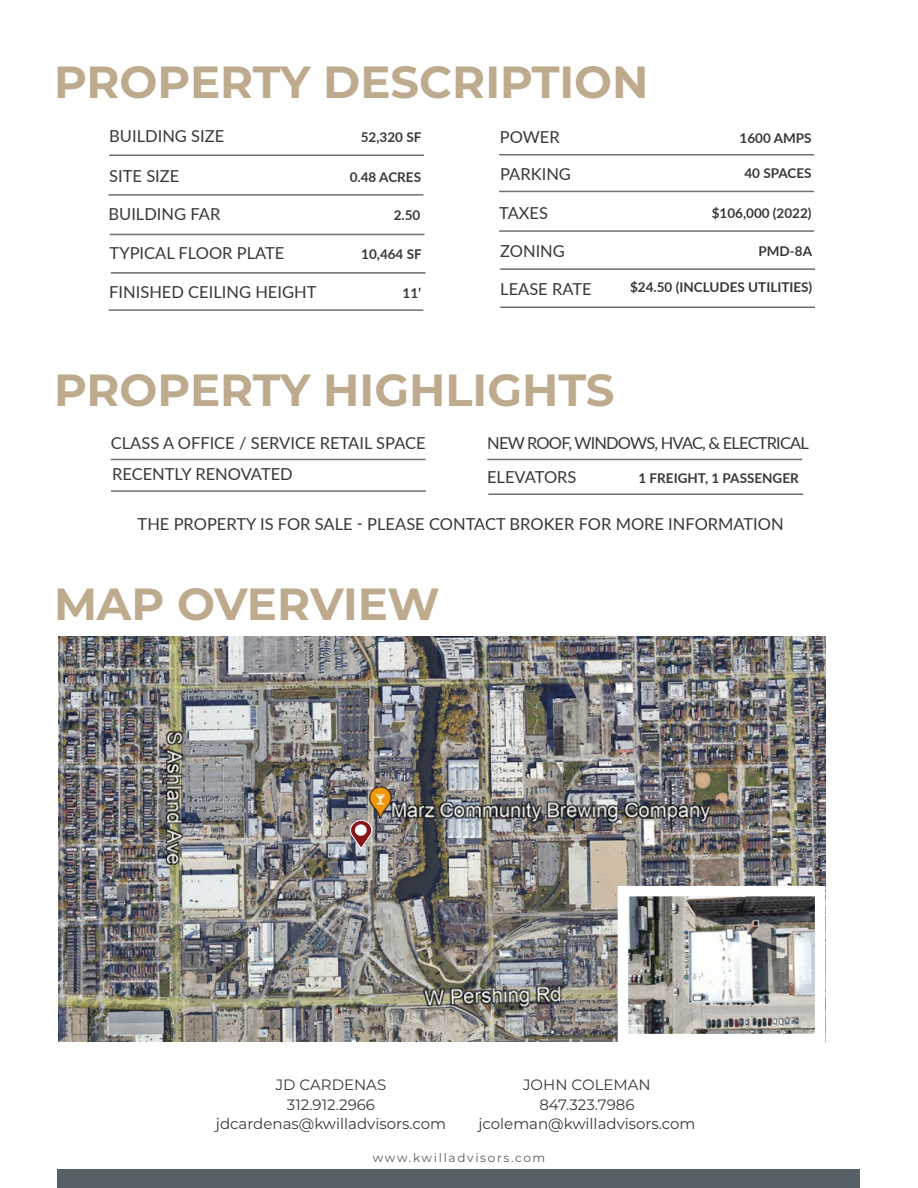
<style>
.page{position:relative;width:918px;height:1188px;background:#fff}
.page>*{position:absolute;margin:0;border:0;box-sizing:border-box;transform-origin:0 0}
.t1{font:700 45px "Montserrat";color:#beab8d}
.t2{font:16.5px "Lato";color:#36393b}
.t3{font:16.5px "Lato";letter-spacing:-.05em;color:#36393b}
.t4{font:15px/19.5px "Montserrat";color:#36393b;text-align:center}
.t5{font:700 13.5px "Lato";color:#36393b}
.t6{font:12px "Montserrat";letter-spacing:.14em;color:#58595b}
</style>
<div class="page">
<div style="left:58px;top:1170px;width:802px;height:18px;background:#556067"></div>
<hr style="left:111px;top:459px;width:315px;height:1px;background:#6d6e71">
<hr style="left:111px;top:490px;width:315px;height:2px;background:#6d6e71">
<hr style="left:487px;top:459px;width:315px;height:1px;background:#6d6e71">
<hr style="left:488px;top:493px;width:315px;height:2px;background:#6d6e71">
<img style="left:58px;top:637px;width:767px;height:404px">
<img style="left:629px;top:897px;width:185px;height:136px">
<svg style="left:350px;top:820px;width:23px;height:29px"></svg>
<div style="left:356px;top:825px;width:10px;height:10px;background:#fff;border-radius:50%"></div>
<div style="left:355px;top:824px;width:12px;height:12px;border:2px solid #fff;border-radius:50%"></div>
<hr style="left:109px;top:155px;width:315px;height:1px;background:#6d6e71">
<hr style="left:109px;top:309px;width:314px;height:2px;background:#6d6e71">
<hr style="left:499px;top:191px;width:315px;height:1px;background:#6d6e71">
<hr style="left:499px;top:230px;width:315px;height:2px;background:#6d6e71">
<hr style="left:109px;top:194px;width:314px;height:2px;background:#6d6e71">
<hr style="left:110px;top:234px;width:314px;height:1px;background:#6d6e71">
<hr style="left:111px;top:272px;width:315px;height:2px;background:#6d6e71">
<hr style="left:500px;top:268px;width:315px;height:2px;background:#6d6e71">
<hr style="left:499px;top:154px;width:315px;height:1px;background:#6d6e71">
<hr style="left:500px;top:307px;width:315px;height:1px;background:#6d6e71">
<h1 class="t1" style="left:54px;top:49px;width:596px">PROPERTY DESCRIPTION</h1>
<p class="t2" style="left:109px;top:124px;width:116px">BUILDING SIZE</p>
<p class="t5" style="left:361px;top:127px;width:62px">52,320 SF</p>
<p class="t2" style="left:109px;top:164px;width:72px">SITE SIZE</p>
<p class="t5" style="left:350px;top:167px;width:73px">0.48 ACRES</p>
<p class="t2" style="left:109px;top:203px;width:113px">BUILDING FAR</p>
<p class="t2" style="left:110px;top:241px;width:176px">TYPICAL FLOOR PLATE</p>
<p class="t5" style="left:394px;top:206px;width:28px">2.50</p>
<p class="t5" style="left:361px;top:244px;width:62px">10,464 SF</p>
<p class="t2" style="left:109px;top:280px;width:209px">FINISHED CEILING HEIGHT</p>
<p class="t5" style="left:403px;top:283px;width:20px">11’</p>
<p class="t2" style="left:500px;top:125px;width:61px">POWER</p>
<p class="t5" style="left:740px;top:128px;width:74px">1600 AMPS</p>
<p class="t5" style="left:744px;top:163px;width:69px">40 SPACES</p>
<p class="t5" style="left:712px;top:203px;width:101px">$106,000 (2022)</p>
<p class="t5" style="left:758px;top:241px;width:55px">PMD-8A</p>
<p class="t2" style="left:500px;top:277px;width:93px">LEASE RATE</p>
<p class="t5" style="left:630px;top:278px;width:184px">$24.50 (INCLUDES UTILITIES)</p>
<p class="t2" style="left:500px;top:163px;width:72px">PARKING</p>
<p class="t2" style="left:499px;top:201px;width:50px">TAXES</p>
<p class="t2" style="left:500px;top:239px;width:66px">ZONING</p>
<h1 class="t1" style="left:54px;top:357px;width:562px">PROPERTY HIGHLIGHTS</h1>
<p class="t2" style="left:111px;top:431px;width:316px">CLASS A OFFICE / SERVICE RETAIL SPACE</p>
<p class="t3" style="left:487px;top:431px;width:323px">NEW ROOF, WINDOWS, HVAC, &amp; ELECTRICAL</p>
<p class="t2" style="left:112px;top:463px;width:182px">RECENTLY RENOVATED</p>
<p class="t2" style="left:487px;top:466px;width:91px">ELEVATORS</p>
<p class="t5" style="left:639px;top:468px;width:162px">1 FREIGHT, 1 PASSENGER</p>
<p class="t2" style="left:138px;top:513px;width:648px">THE PROPERTY IS FOR SALE - PLEASE CONTACT BROKER FOR MORE INFORMATION</p>
<h1 class="t1" style="left:54px;top:571px;width:387px">MAP OVERVIEW</h1>
<p class="t4" style="left:216px;top:1074px;width:232px">JD CARDENAS<br>312.912.2966 jdcardenas@kwilladvisors.com</p>
<p class="t4" style="left:478px;top:1074px;width:219px">JOHN COLEMAN<br>847.323.7986 jcoleman@kwilladvisors.com</p>
<p class="t6" style="left:373px;top:1150px;width:174px">www.kwilladvisors.com</p>
</div>
